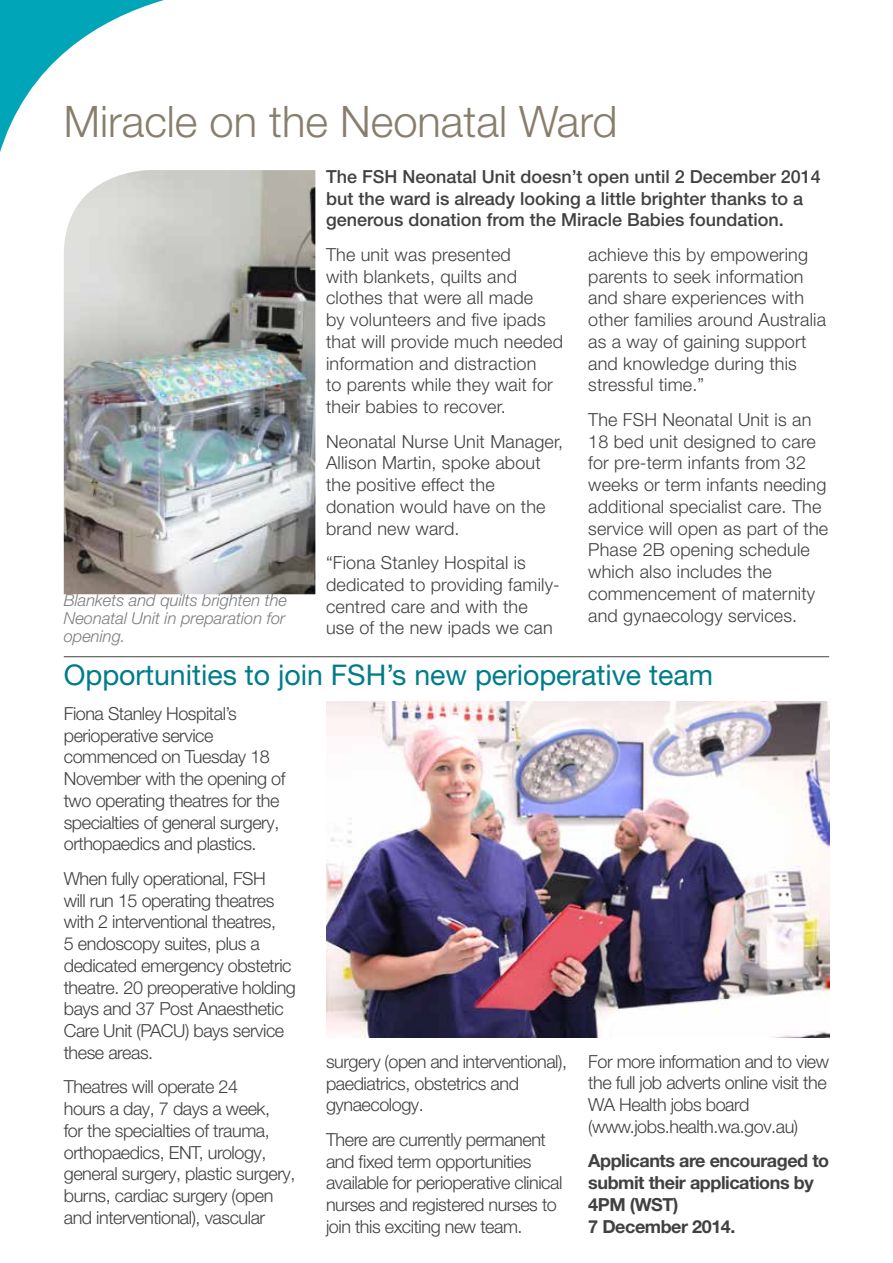
<style>
.page{position:relative;width:893px;height:1263px;background:#fff}
.page>*{position:absolute;margin:0;border:0;box-sizing:border-box;transform-origin:0 0}
.t1{font:300 43.5px "Helvetica Neue LT Pro";color:#887e6e}
.t2{font:28.5px "Helvetica Neue LT Pro";color:#007c89}
.t3{font:300 18px/21.8px "Helvetica Neue LT Pro";letter-spacing:-.025em;color:#414042}
.t4{font:300 18px/21.8px "Helvetica Neue LT Pro";letter-spacing:.01em;color:#414042}
.t5{font:500 18px/21.8px "Helvetica Neue LT Pro";color:#414042}
.t6{font:700 18px/21.8px "Helvetica Neue LT Pro";letter-spacing:-.025em;color:#414042}
.t7{font:italic 300 16.5px/18px "Helvetica Neue LT Pro";color:#7b7c7f;text-align:justify}
</style>
<div class="page">
<img style="left:64px;top:170px;width:251px;height:424px">
<img style="left:326px;top:701px;width:503px;height:336px">
<hr style="left:64px;top:656px;width:765px;height:1px;background:#414042">
<svg style="left:0;top:0;width:242px;height:242px"></svg>
<h1 class="t1" style="left:64px;top:95px;width:555px">Miracle on the Neonatal Ward</h1>
<p class="t5" style="left:326px;top:165px;width:496px">The FSH Neonatal Unit doesn’t open until 2 December 2014 but the ward is already looking a little brighter thanks to a generous donation from the Miracle Babies foundation.</p>
<p class="t4" style="left:326px;top:243px;width:239px">The unit was presented<br>with blankets, quilts and clothes that were all made<br>by volunteers and five ipads that will provide much needed information and distraction<br>to parents while they wait for their babies to recover.</p>
<p class="t4" style="left:326px;top:430px;width:239px">Neonatal Nurse Unit Manager,<br>Allison Martin, spoke about the positive effect the donation would have on the brand new ward.</p>
<p class="t4" style="left:326px;top:551px;width:235px">“Fiona Stanley Hospital is dedicated to providing family&shy;centred care and with the use of the new ipads we can</p>
<p class="t4" style="left:588px;top:243px;width:239px">achieve this by empowering parents to seek information and share experiences with other families around Australia as a way of gaining support and knowledge during this stressful time.”</p>
<p class="t4" style="left:588px;top:408px;width:241px">The FSH Neonatal Unit is an<br>18 bed unit designed to care for pre-term infants from 32 weeks or term infants needing additional specialist care. The service will open as part of the<br>Phase 2B opening schedule which also includes the commencement of maternity and gynaecology services.</p>
<p class="t7" style="left:64px;top:591px;width:225px">Blankets and quilts brighten the Neonatal Unit in preparation for opening.</p>
<h2 class="t2" style="left:64px;top:658px;width:651px">Opportunities to join FSH’s new perioperative team</h2>
<p class="t3" style="left:64px;top:702px;width:223px">Fiona Stanley Hospital’s perioperative service commenced on Tuesday 18<br>November with the opening of two operating theatres for the specialties of general surgery, orthopaedics and plastics.</p>
<p class="t3" style="left:64px;top:867px;width:234px">When fully operational, FSH<br>will run 15 operating theatres with 2 interventional theatres,<br>5 endoscopy suites, plus a dedicated emergency obstetric theatre. 20 preoperative holding bays and 37 Post Anaesthetic<br>Care Unit (PACU) bays service these areas.</p>
<p class="t3" style="left:64px;top:1076px;width:233px">Theatres will operate 24<br>hours a day, 7 days a week,<br>for the specialties of trauma, orthopaedics, ENT, urology, general surgery, plastic surgery, burns, cardiac surgery (open and interventional), vascular</p>
<p class="t3" style="left:326px;top:1050px;width:242px">surgery (open and interventional), paediatrics, obstetrics and gynaecology.</p>
<p class="t3" style="left:326px;top:1128px;width:238px">There are currently permanent and fixed term opportunities available for perioperative clinical nurses and registered nurses to join this exciting new team.</p>
<p class="t3" style="left:588px;top:1050px;width:242px">For more information and to view the full job adverts online visit the<br>WA Health jobs board (www.jobs.health.wa.gov.au)</p>
<p class="t6" style="left:588px;top:1150px;width:242px">Applicants are encouraged to submit their applications by<br>4PM (WST)<br>7 December 2014.</p>
</div>
